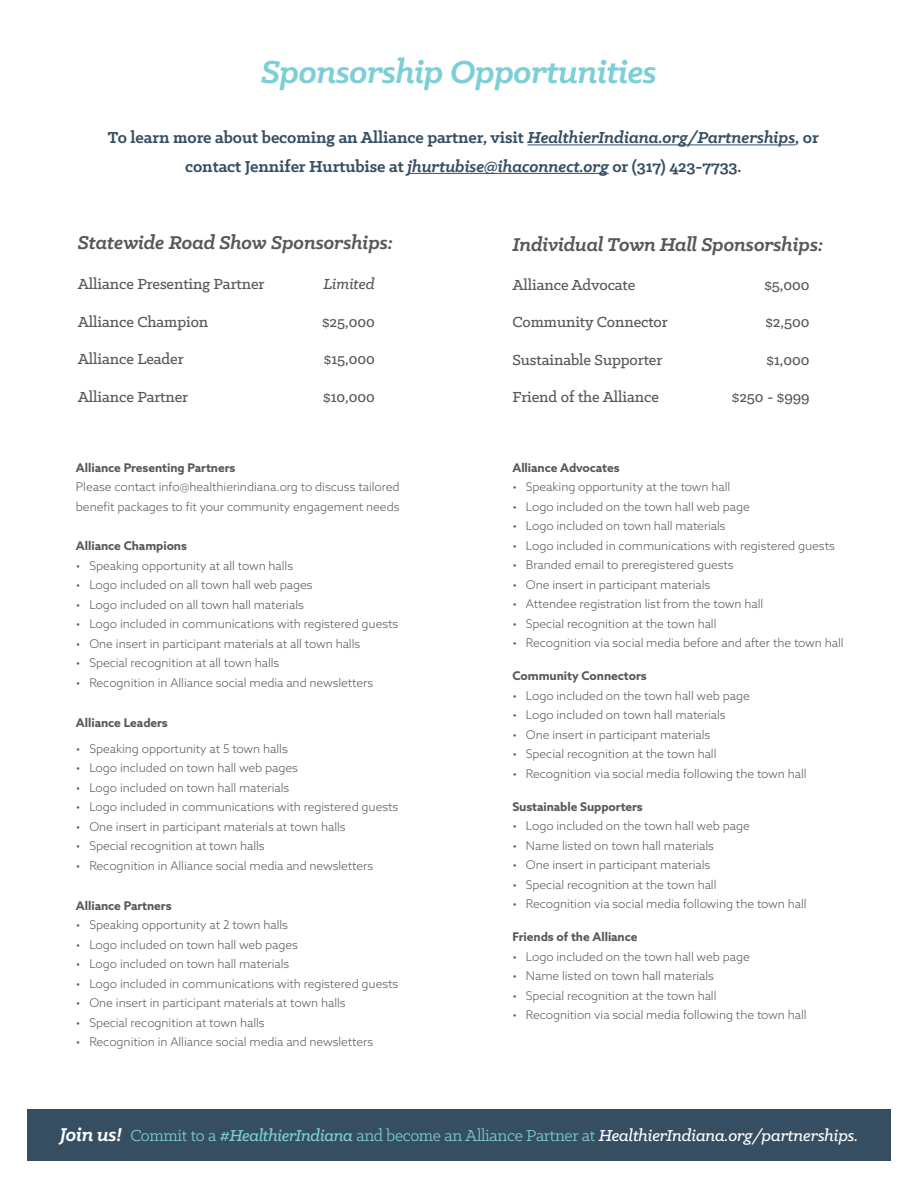
<style>
.page{position:relative;width:918px;height:1188px;background:#fff}
.page>*{position:absolute;margin:0;border:0;box-sizing:border-box;transform-origin:0 0}
.t1{font:italic 700 36px "Klinic Slab";letter-spacing:-.015em;color:#7ccfd6}
.t2{font:italic 700 21px "Klinic Slab";letter-spacing:-.005em;color:#57585a}
.t3{font:700 18px/28.5px "Klinic Slab";letter-spacing:-.005em;color:#364e62;text-align:center}
.t4{font:18px "Klinic Slab";letter-spacing:-.02em;color:#7ccfd6}
.t5{font:500 16.5px "Klinic Slab";letter-spacing:-.005em;color:#57585a}
.t6{font:italic 500 16.5px "Klinic Slab";letter-spacing:-.005em;color:#57585a}
.t7{font:300 12px/19.5px "Azo Sans";letter-spacing:-.005em;color:#57585a}
.t8{font:700 12px "Azo Sans";letter-spacing:-.005em;color:#57585a}
.s1{font-style:italic}
.s2{font-weight:700;font-style:italic;font-size:21px;color:#fff}
.s3{font-weight:500;font-style:italic}
.s4{font-weight:500;font-style:italic;color:#fff}
</style>
<div class="page">
<div style="left:27px;top:1109px;width:864px;height:52px;background:#364e62"></div>
<hr style="left:528px;top:144px;width:267px;height:1px;background:#364e62">
<hr style="left:408px;top:173px;width:201px;height:1px;background:#364e62">
<h1 class="t1" style="left:261px;top:48px;width:397px">Sponsorship Opportunities</h1>
<h3 class="t3" style="left:108px;top:123px;width:712px">To learn more about becoming an Alliance partner, visit <span class="s1">HealthierIndiana.org/Partnerships</span>, or contact Jennifer Hurtubise at <span class="s1">jhurtubise@ihaconnect.org</span> or (317) 423-7733.</h3>
<h2 class="t2" style="left:78px;top:229px;width:317px">Statewide Road Show Sponsorships:</h2>
<h2 class="t2" style="left:512px;top:231px;width:312px">Individual Town Hall Sponsorships:</h2>
<h3 class="t5" style="left:78px;top:273px;width:188px">Alliance Presenting Partner</h3>
<h3 class="t6" style="left:324px;top:273px;width:53px">Limited</h3>
<h3 class="t5" style="left:78px;top:311px;width:132px">Alliance Champion</h3>
<h3 class="t5" style="left:322px;top:311px;width:54px">$25,000</h3>
<h3 class="t5" style="left:78px;top:348px;width:107px">Alliance Leader</h3>
<h3 class="t5" style="left:324px;top:348px;width:52px">$15,000</h3>
<h3 class="t5" style="left:78px;top:386px;width:112px">Alliance Partner</h3>
<h3 class="t5" style="left:323px;top:386px;width:53px">$10,000</h3>
<h3 class="t5" style="left:512px;top:274px;width:124px">Alliance Advocate</h3>
<h3 class="t5" style="left:764px;top:274px;width:47px">$5,000</h3>
<h3 class="t5" style="left:512px;top:312px;width:157px">Community Connector</h3>
<h3 class="t5" style="left:765px;top:312px;width:45px">$2,500</h3>
<h3 class="t5" style="left:512px;top:349px;width:151px">Sustainable Supporter</h3>
<h3 class="t5" style="left:767px;top:349px;width:44px">$1,000</h3>
<h3 class="t5" style="left:512px;top:387px;width:148px">Friend of the Alliance</h3>
<h3 class="t5" style="left:732px;top:387px;width:79px">$250 - $999</h3>
<p class="t8" style="left:76px;top:459px;width:161px">Alliance Presenting Partners</p>
<p class="t7" style="left:76px;top:477px;width:325px">Please contact info@healthierindiana.org to discuss tailored benefit packages to fit your community engagement needs</p>
<p class="t8" style="left:76px;top:538px;width:113px">Alliance Champions</p>
<p class="t7" style="left:76px;top:556px;width:219px">• Speaking opportunity at all town halls</p>
<p class="t7" style="left:76px;top:575px;width:238px">• Logo included on all town hall web pages</p>
<p class="t7" style="left:76px;top:595px;width:229px">• Logo included on all town hall materials</p>
<p class="t7" style="left:76px;top:614px;width:324px">• Logo included in communications with registered guests</p>
<p class="t7" style="left:76px;top:634px;width:286px">• One insert in participant materials at all town halls</p>
<p class="t7" style="left:76px;top:653px;width:205px">• Special recognition at all town halls</p>
<p class="t7" style="left:76px;top:673px;width:299px">• Recognition in Alliance social media and newsletters</p>
<p class="t8" style="left:76px;top:714px;width:93px">Alliance Leaders</p>
<p class="t7" style="left:76px;top:739px;width:213px">• Speaking opportunity at 5 town halls</p>
<p class="t7" style="left:76px;top:758px;width:224px">• Logo included on town hall web pages</p>
<p class="t7" style="left:76px;top:778px;width:215px">• Logo included on town hall materials</p>
<p class="t7" style="left:76px;top:797px;width:324px">• Logo included in communications with registered guests</p>
<p class="t7" style="left:76px;top:817px;width:271px">• One insert in participant materials at town halls</p>
<p class="t7" style="left:76px;top:836px;width:190px">• Special recognition at town halls</p>
<p class="t7" style="left:76px;top:856px;width:299px">• Recognition in Alliance social media and newsletters</p>
<p class="t8" style="left:76px;top:898px;width:97px">Alliance Partners</p>
<p class="t7" style="left:76px;top:915px;width:214px">• Speaking opportunity at 2 town halls</p>
<p class="t7" style="left:76px;top:935px;width:224px">• Logo included on town hall web pages</p>
<p class="t7" style="left:76px;top:954px;width:215px">• Logo included on town hall materials</p>
<p class="t7" style="left:76px;top:974px;width:324px">• Logo included in communications with registered guests</p>
<p class="t7" style="left:76px;top:993px;width:271px">• One insert in participant materials at town halls</p>
<p class="t7" style="left:76px;top:1013px;width:190px">• Special recognition at town halls</p>
<p class="t7" style="left:76px;top:1032px;width:299px">• Recognition in Alliance social media and newsletters</p>
<p class="t8" style="left:512px;top:460px;width:109px">Alliance Advocates</p>
<p class="t7" style="left:512px;top:477px;width:219px">• Speaking opportunity at the town hall</p>
<p class="t7" style="left:512px;top:497px;width:239px">• Logo included on the town hall web page</p>
<p class="t7" style="left:512px;top:516px;width:215px">• Logo included on town hall materials</p>
<p class="t7" style="left:512px;top:536px;width:324px">• Logo included in communications with registered guests</p>
<p class="t7" style="left:512px;top:555px;width:223px">• Branded email to preregistered guests</p>
<p class="t7" style="left:512px;top:575px;width:199px">• One insert in participant materials</p>
<p class="t7" style="left:512px;top:594px;width:252px">• Attendee registration list from the town hall</p>
<p class="t7" style="left:512px;top:614px;width:206px">• Special recognition at the town hall</p>
<p class="t7" style="left:512px;top:633px;width:333px">• Recognition via social media before and after the town hall</p>
<p class="t8" style="left:512px;top:668px;width:136px">Community Connectors</p>
<p class="t7" style="left:512px;top:686px;width:239px">• Logo included on the town hall web page</p>
<p class="t7" style="left:512px;top:705px;width:215px">• Logo included on town hall materials</p>
<p class="t7" style="left:512px;top:725px;width:199px">• One insert in participant materials</p>
<p class="t7" style="left:512px;top:744px;width:206px">• Special recognition at the town hall</p>
<p class="t7" style="left:512px;top:764px;width:296px">• Recognition via social media following the town hall</p>
<p class="t8" style="left:512px;top:799px;width:132px">Sustainable Supporters</p>
<p class="t7" style="left:512px;top:816px;width:239px">• Logo included on the town hall web page</p>
<p class="t7" style="left:512px;top:836px;width:203px">• Name listed on town hall materials</p>
<p class="t7" style="left:512px;top:855px;width:199px">• One insert in participant materials</p>
<p class="t7" style="left:512px;top:875px;width:206px">• Special recognition at the town hall</p>
<p class="t7" style="left:512px;top:894px;width:296px">• Recognition via social media following the town hall</p>
<p class="t8" style="left:512px;top:929px;width:127px">Friends of the Alliance</p>
<p class="t7" style="left:512px;top:947px;width:239px">• Logo included on the town hall web page</p>
<p class="t7" style="left:512px;top:966px;width:203px">• Name listed on town hall materials</p>
<p class="t7" style="left:512px;top:986px;width:206px">• Special recognition at the town hall</p>
<p class="t7" style="left:512px;top:1005px;width:296px">• Recognition via social media following the town hall</p>
<h3 class="t4" style="left:60px;top:1124px;width:800px"><span class="s2">Join us!</span> Commit to a <span class="s3">#HealthierIndiana</span> and become an Alliance Partner at <span class="s4">HealthierIndiana.org/partnerships.</span></h3>
</div>
